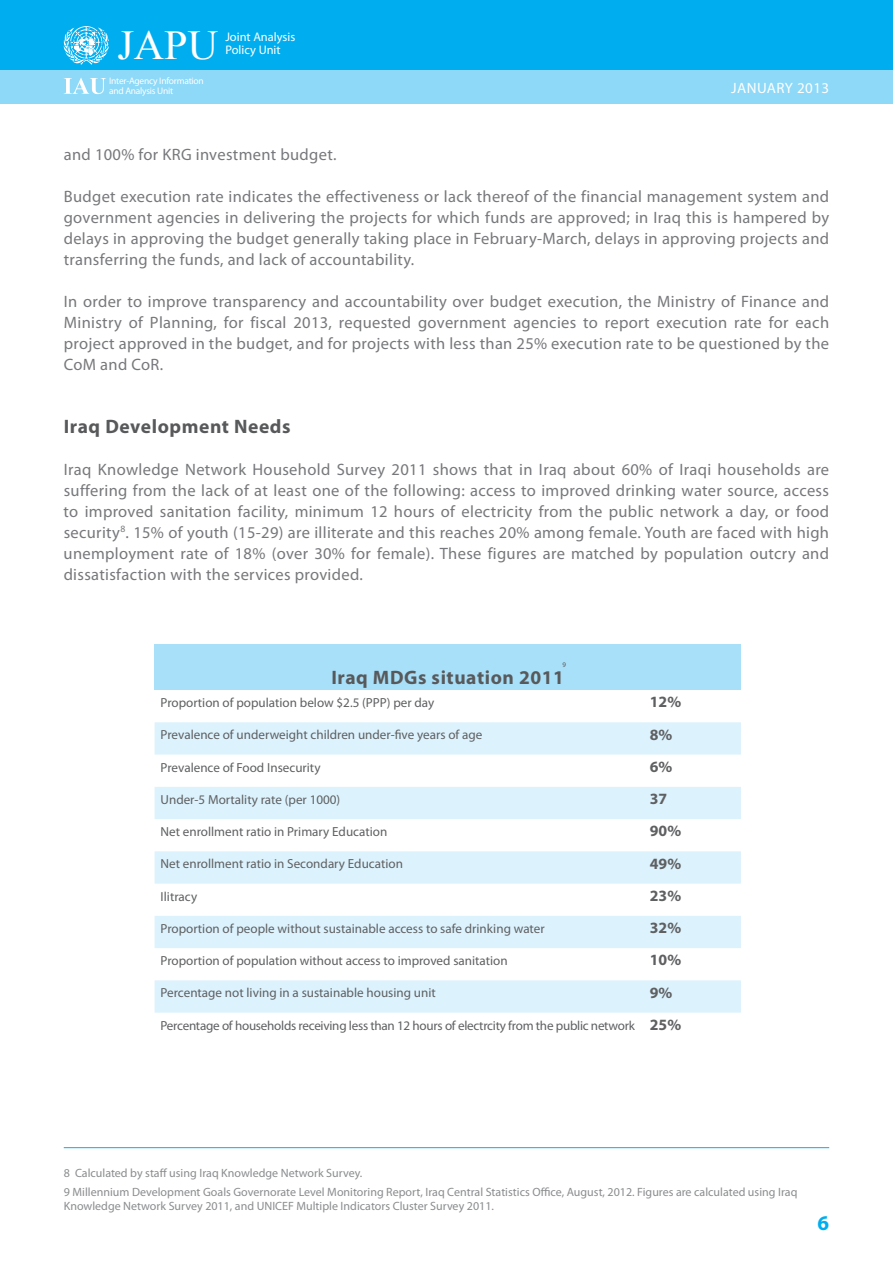
<style>
.page{position:relative;width:893px;height:1263px;background:#fff}
.page>*{position:absolute;margin:0;border:0;box-sizing:border-box;transform-origin:0 0}
.t1{font:42.15px "Mongolian Baiti";color:#fff}
.t2{font:700 21px "Myriad Pro";color:#00aeef}
.t3{font:700 19.5px "Myriad Pro";letter-spacing:.03em;color:#58595b}
.t4{font:16.5px/21px "Myriad Pro";letter-spacing:.02em;color:#77787b;text-align:justify}
.t5{font:700 15.75px "Myriad Pro";color:#5f6062}
.t6{font:15px "Myriad Pro";letter-spacing:.03em;color:#fff}
.t7{font:13.05px "Myriad Pro";color:#5f6062}
.t8{font:13.05px "Myriad Pro";letter-spacing:-.02em;color:#5f6062}
.t9{font:12.45px "Myriad Pro";color:#fff}
.t10{font:12px/18.6px "Myriad Pro";color:#8a8c8e}
.t11{font:9.6px "Myriad Pro";color:#77787b}
.t12{font:9.45px "Myriad Pro";letter-spacing:-.025em;color:#fff}
.t13{font:7.05px "Myriad Pro";color:#58595b}
</style>
<div class="page">
<div style="left:0;top:0;width:893px;height:70px;background:#00aeef"></div>
<div style="left:0;top:70px;width:893px;height:33px;background:#8ed8f8"></div>
<svg style="left:64px;top:26px;width:45px;height:39px"></svg>
<svg style="left:64px;top:78px;width:42px;height:16px"></svg>
<hr style="left:64px;top:1147px;width:765px;height:1px;background:#00aeef">
<div style="left:155px;top:645px;width:586px;height:45px;background:#a8e0f9"></div>
<svg style="left:155px;top:722px;width:586px;height:291px;fill:#dcf2fd"></svg>
<h1 class="t1" style="left:117px;top:22px;width:102px">JAPU</h1>
<p class="t9" style="left:225px;top:29px;width:71px">Joint Analysis</p>
<p class="t9" style="left:225px;top:42px;width:57px">Policy Unit</p>
<p class="t12" style="left:109px;top:75px;width:96px">Inter-Agency Information</p>
<p class="t12" style="left:109px;top:85px;width:66px">and Analysis Unit</p>
<p class="t6" style="left:731px;top:79px;width:99px">JANUARY 2013</p>
<p class="t4" style="left:64px;top:143px;width:274px">and 100% for KRG investment budget.</p>
<p class="t4" style="left:64px;top:185px;width:767px">Budget execution rate indicates the effectiveness or lack thereof of the financial management system and government agencies in delivering the projects for which funds are approved; in Iraq this is hampered by delays in approving the budget generally taking place in February-March, delays in approving projects and transferring the funds, and lack of accountability.</p>
<p class="t4" style="left:64px;top:290px;width:767px">In order to improve transparency and accountability over budget execution, the Ministry of Finance and Ministry of Planning, for fiscal 2013, requested government agencies to report execution rate for each project approved in the budget, and for projects with less than 25% execution rate to be questioned by the CoM and CoR.</p>
<p class="t3" style="left:64px;top:413px;width:228px">Iraq Development Needs</p>
<p class="t4" style="left:64px;top:458px;width:767px">Iraq Knowledge Network Household Survey 2011 shows that in Iraq about 60% of Iraqi households are suffering from the lack of at least one of the following: access to improved drinking water source, access to improved sanitation facility, minimum 12 hours of electricity from the public network a day, or food</p>
<p class="t11" style="left:120px;top:523px;width:6px">8</p>
<p class="t4" style="left:64px;top:521px;width:767px">security . 15% of youth (15-29) are illiterate and this reaches 20% among female Youth are faced with high</p>
<p class="t4" style="left:64px;top:521px;width:767px;text-align:left;text-indent:574px">.<br>unemployment rate of 18% (over 30% for female .) These figures are matched by population outcry and dissatisfaction with the services provided.</p>
<p class="t13" style="left:563px;top:661px;width:5px">9</p>
<p class="t3" style="left:331px;top:665px;width:234px">Iraq MDGs situation 2011</p>
<p class="t7" style="left:161px;top:695px;width:275px">Proportion of population below $2.5 (PPP) per day</p>
<p class="t5" style="left:650px;top:692px;width:33px">12%</p>
<p class="t7" style="left:161px;top:727px;width:323px">Prevalence of underweight children under-five years of age</p>
<p class="t5" style="left:650px;top:724px;width:24px">8%</p>
<p class="t7" style="left:161px;top:759px;width:162px">Prevalence of Food Insecurity</p>
<p class="t5" style="left:650px;top:756px;width:24px">6%</p>
<p class="t7" style="left:161px;top:791px;width:181px">Under-5 Mortality rate (per 1000(</p>
<p class="t5" style="left:650px;top:788px;width:19px">37</p>
<p class="t7" style="left:161px;top:824px;width:228px">Net enrollment ratio in Primary Education</p>
<p class="t5" style="left:650px;top:821px;width:33px">90%</p>
<p class="t7" style="left:161px;top:856px;width:244px">Net enrollment ratio in Secondary Education</p>
<p class="t5" style="left:650px;top:853px;width:33px">49%</p>
<p class="t7" style="left:161px;top:888px;width:38px">Ilitracy</p>
<p class="t5" style="left:650px;top:885px;width:33px">23%</p>
<p class="t7" style="left:161px;top:920px;width:386px">Proportion of people without sustainable access to safe drinking water</p>
<p class="t5" style="left:650px;top:917px;width:33px">32%</p>
<p class="t7" style="left:161px;top:953px;width:349px">Proportion of population without access to improved sanitation</p>
<p class="t5" style="left:650px;top:950px;width:33px">10%</p>
<p class="t7" style="left:161px;top:985px;width:277px">Percentage not living in a sustainable housing unit</p>
<p class="t5" style="left:650px;top:982px;width:24px">9%</p>
<p class="t8" style="left:161px;top:1017px;width:476px">Percentage of households receiving less than 12 hours of electrcity from the public network</p>
<p class="t5" style="left:650px;top:1014px;width:33px">25%</p>
<p class="t10" style="left:64px;top:1163px;width:735px">8 Calculated by staff using Iraq Knowledge Network Survey.<br>9 Millennium Development Goals Governorate Level Monitoring Report, Iraq Central Statistics Office, August, 2012. Figures are calculated using Iraq</p>
<p class="t10" style="left:64px;top:1196px;width:432px">Knowledge Network Survey 2011, and UNICEF Multiple Indicators Cluster Survey 2011.</p>
<p class="t2" style="left:817px;top:1209px;width:13px">6</p>
</div>
